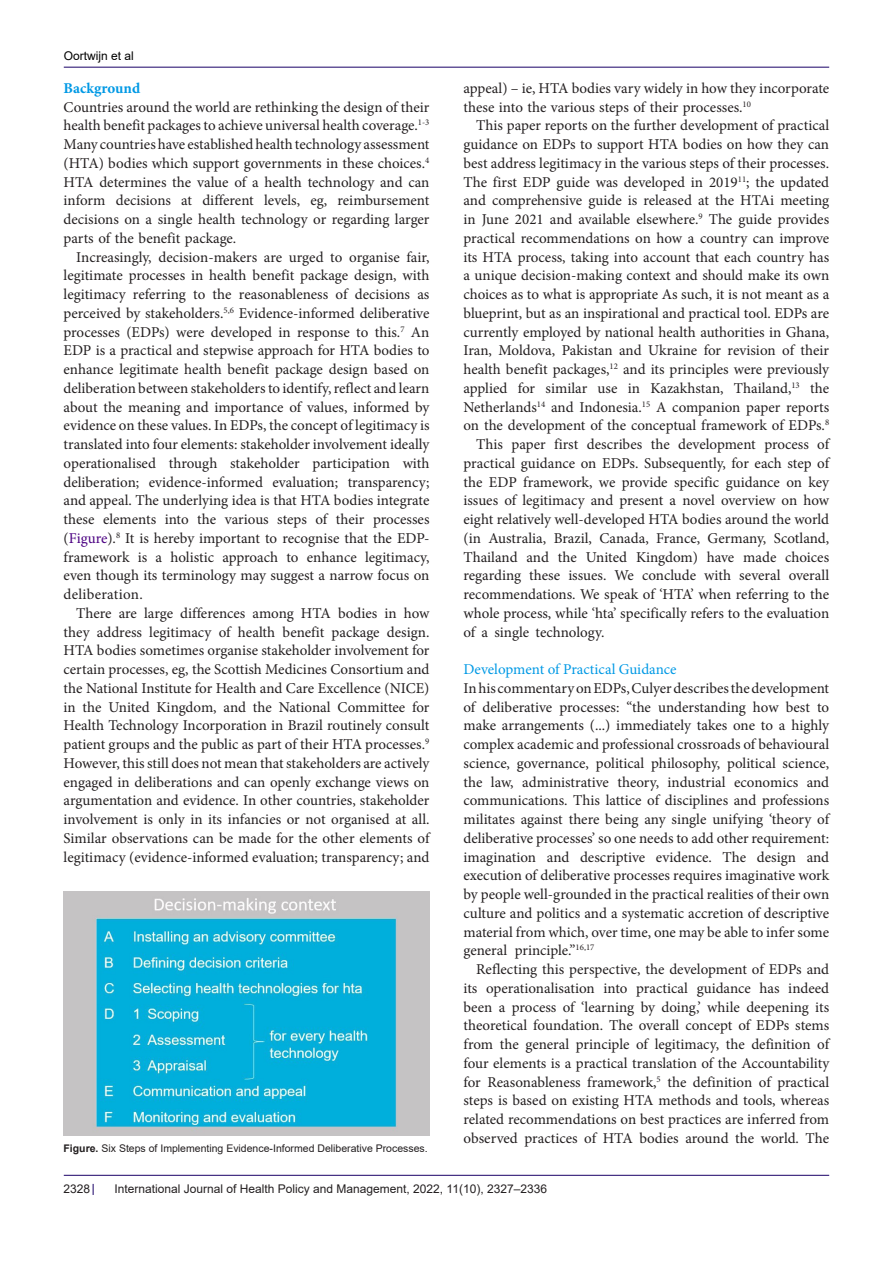
<style>
.page{position:relative;width:893px;height:1263px;background:#fff}
.page>*{position:absolute;margin:0;border:0;box-sizing:border-box;transform-origin:0 0}
.Default_Text{font:15px/18.8px "Minion Pro";color:#231f20;text-align:justify}
.Default_Text-2{font:15px "Minion Pro";color:#0099e5}
.Default_Text-3{font:700 15px "Minion Pro";color:#0099e5}
.t1{font:12px "Arial";color:#231f20}
.t2{font:12px "Arial";color:#000001}
.t3{font:10.5px "Arial";color:#231f20}
.s1{color:#4b0082}
.s2{font-weight:700}
</style>
<div class="page">
<hr style="left:64px;top:67px;width:765px;height:1px;background:#190066">
<hr style="left:64px;top:1175px;width:765px;height:1px;background:#190066">
<img style="left:64px;top:891px;width:365px;height:245px">
<p class="t2" style="left:64px;top:48px;width:72px">Oortwijn et al</p>
<p class="Default_Text-3" style="left:64px;top:77px;width:78px">Background</p>
<p class="Default_Text" style="left:64px;top:97px;width:367px">Countries around the world are rethinking the design of their health benefit packages to achieve universal health coverage.<sup>1-3<br></sup>Many countries have established health technology assessment (HTA) bodies which support governments in these choices.<sup>4<br></sup>HTA determines the value of a health technology and can inform decisions at different levels, eg, reimbursement decisions on a single health technology or regarding larger parts of the benefit package.</p>
<p class="Default_Text" style="left:64px;top:247px;width:367px;text-indent:13px">Increasingly, decision-makers are urged to organise fair, legitimate processes in health benefit package design, with legitimacy referring to the reasonableness of decisions as perceived by stakeholders.<sup>5,6</sup> Evidence-informed deliberative processes (EDPs) were developed in response to this.<sup>7</sup> An EDP is a practical and stepwise approach for HTA bodies to enhance legitimate health benefit package design based on deliberation between stakeholders to identify, reflect and learn about the meaning and importance of values, informed by evidence on these values. In EDPs, the concept of legitimacy is translated into four elements: stakeholder involvement ideally operationalised through stakeholder participation with deliberation; evidence-informed evaluation; transparency; and appeal. The underlying idea is that HTA bodies integrate these elements into the various steps of their processes (<span class="s1">Figure</span>).<sup>8</sup> It is hereby important to recognise that the EDP&shy;framework is a holistic approach to enhance legitimacy, even though its terminology may suggest a narrow focus on deliberation.</p>
<p class="Default_Text" style="left:64px;top:604px;width:367px;text-indent:13px">There are large differences among HTA bodies in how they address legitimacy of health benefit package design.<br>HTA bodies sometimes organise stakeholder involvement for certain processes, eg, the Scottish Medicines Consortium and the National Institute for Health and Care Excellence (NICE) in the United Kingdom, and the National Committee for Health Technology Incorporation in Brazil routinely consult patient groups and the public as part of their HTA processes.<sup>9<br></sup>However, this still does not mean that stakeholders are actively engaged in deliberations and can openly exchange views on argumentation and evidence. In other countries, stakeholder involvement is only in its infancies or not organised at all.<br>Similar observations can be made for the other elements of legitimacy (evidence-informed evaluation; transparency; and</p>
<p class="t3" style="left:64px;top:1141px;width:366px"><span class="s2">Figure.</span> Six Steps of Implementing Evidence-Informed Deliberative Processes.</p>
<p class="Default_Text" style="left:463px;top:79px;width:367px">appeal) – ie, HTA bodies vary widely in how they incorporate these into the various steps of their processes.<sup>10</sup></p>
<p class="Default_Text" style="left:463px;top:116px;width:367px;text-indent:13px">This paper reports on the further development of practical guidance on EDPs to support HTA bodies on how they can best address legitimacy in the various steps of their processes.<br>The first EDP guide was developed in 2019<sup>11</sup>; the updated and comprehensive guide is released at the HTAi meeting in June 2021 and available elsewhere.<sup>9</sup> The guide provides practical recommendations on how a country can improve its HTA process, taking into account that each country has a unique decision-making context and should make its own choices as to what is appropriate As such, it is not meant as a blueprint, but as an inspirational and practical tool. EDPs are currently employed by national health authorities in Ghana, Iran, Moldova, Pakistan and Ukraine for revision of their health benefit packages,<sup>12</sup> and its principles were previously applied for similar use in Kazakhstan, Thailand,<sup>13</sup> the Netherlands<sup>14</sup> and Indonesia.<sup>15</sup> A companion paper reports on the development of the conceptual framework of EDPs.<sup>8</sup></p>
<p class="Default_Text" style="left:463px;top:435px;width:367px;text-indent:13px">This paper first describes the development process of practical guidance on EDPs. Subsequently, for each step of the EDP framework, we provide specific guidance on key issues of legitimacy and present a novel overview on how eight relatively well-developed HTA bodies around the world (in Australia, Brazil, Canada, France, Germany, Scotland, Thailand and the United Kingdom) have made choices regarding these issues. We conclude with several overall recommendations. We speak of ‘HTA’ when referring to the whole process, while ‘hta’ specifically refers to the evaluation of a single technology.</p>
<p class="Default_Text-2" style="left:463px;top:659px;width:215px">Development of Practical Guidance</p>
<p class="Default_Text" style="left:463px;top:679px;width:367px">In his commentary on EDPs, Culyer describes the development of deliberative processes: “the understanding how best to make arrangements (...) immediately takes one to a highly complex academic and professional crossroads of behavioural science, governance, political philosophy, political science, the law, administrative theory, industrial economics and communications. This lattice of disciplines and professions militates against there being any single unifying ‘theory of deliberative processes’ so one needs to add other requirement: imagination and descriptive evidence. The design and execution of deliberative processes requires imaginative work by people well-grounded in the practical realities of their own culture and politics and a systematic accretion of descriptive material from which, over time, one may be able to infer some general principle.”<sup>16,17</sup></p>
<p class="Default_Text" style="left:463px;top:960px;width:367px;text-indent:13px">Reflecting this perspective, the development of EDPs and its operationalisation into practical guidance has indeed been a process of ‘learning by doing,’ while deepening its theoretical foundation. The overall concept of EDPs stems from the general principle of legitimacy, the definition of four elements is a practical translation of the Accountability for Reasonableness framework,<sup>5</sup> the definition of practical steps is based on existing HTA methods and tools, whereas related recommendations on best practices are inferred from observed practices of HTA bodies around the world. The</p>
<p class="t1" style="left:64px;top:1180px;width:28px">2328</p>
<p class="t1" style="left:114px;top:1180px;width:434px">International Journal of Health Policy and Management, 2022, 11(10), 2327–2336</p>
</div>
